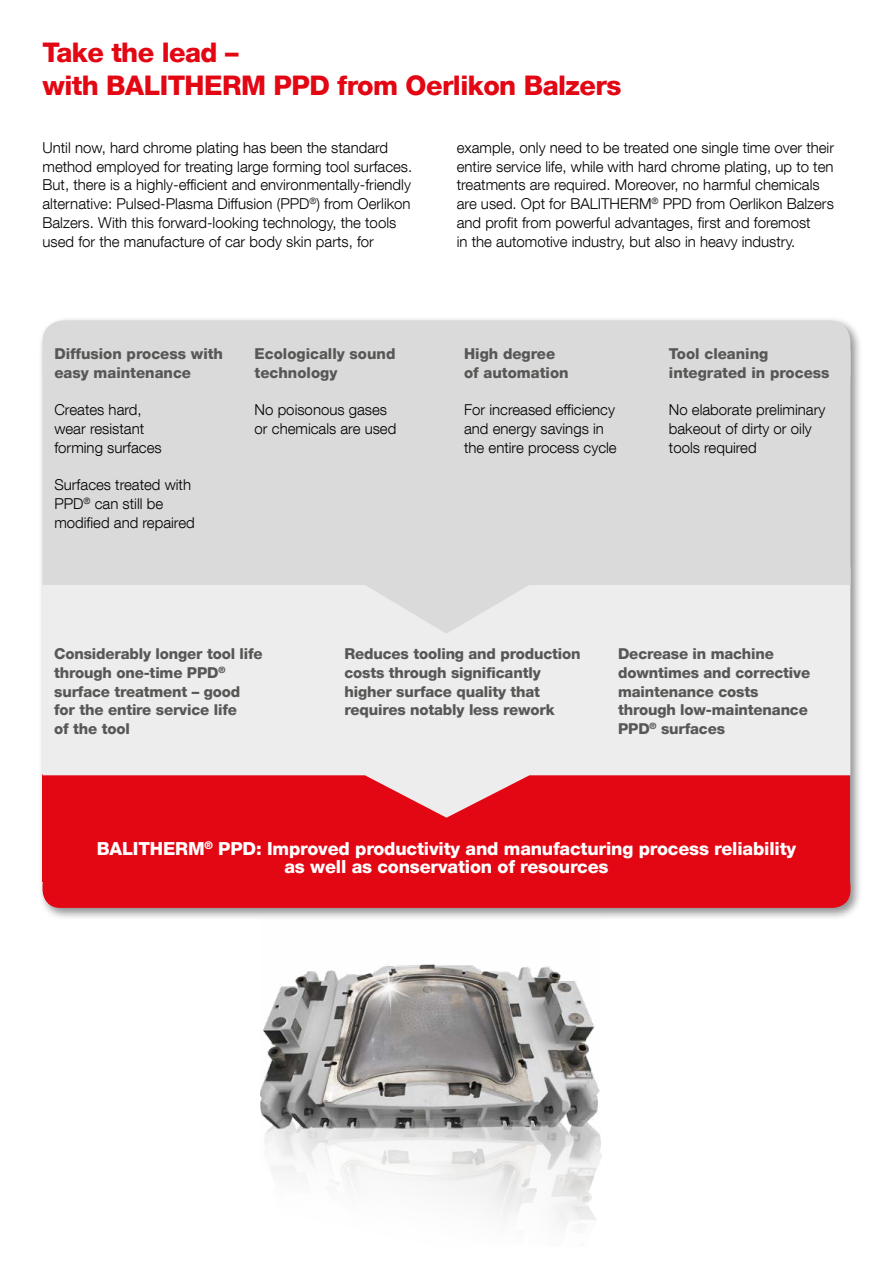
<style>
.page{position:relative;width:893px;height:1263px;background:#fff}
.page>*{position:absolute;margin:0;border:0;box-sizing:border-box;transform-origin:0 0}
.t1{font:800 27px/33px "Helvetica Neue LT Com";letter-spacing:-.02em;color:#e30613}
.t2{font:800 18px/21.6px "Helvetica Neue LT Com";letter-spacing:-.01em;color:#fff;text-align:center}
.t3{font:300 15px/18.8px "Helvetica Neue LT Com";color:#000}
.t4{font:800 15px/18.8px "Helvetica Neue LT Com";letter-spacing:-.01em;color:#575756}
.t5{font:800 15px/18.8px "Helvetica Neue LT Com";color:#000}
</style>
<div class="page">
<img style="left:263px;top:964px;width:332px;height:109px">
<img style="left:260px;top:1073px;width:342px;height:154px">
<div style="left:38px;top:316px;width:825px;height:604px;background:#000;opacity:.44"></div>
<div style="left:43px;top:320px;width:807px;height:75px;background:#dadada;border-radius:21px"></div>
<div style="left:43px;top:867px;width:807px;height:41px;background:#e30613;border-radius:18px"></div>
<div style="left:43px;top:774px;width:807px;height:108px;background:#e30613"></div>
<svg style="left:43px;top:687px;width:807px;height:131px;fill:#ededed"></svg>
<svg style="left:43px;top:378px;width:807px;height:309px;background:#dfdfdf"></svg>
<img style="left:351px;top:964px;width:77px;height:62px">
<h1 class="t1" style="left:43px;top:36px;width:580px">Take the lead –<br>with BALITHERM PPD from Oerlikon Balzers</h1>
<p class="t3" style="left:43px;top:138px;width:371px">Until now, hard chrome plating has been the standard method employed for treating large forming tool surfaces.<br>But, there is a highly-efficient and environmentally-friendly alternative: Pulsed-Plasma Diffusion (PPD<sup>®</sup>) from Oerlikon Balzers. With this forward-looking technology, the tools used for the manufacture of car body skin parts, for</p>
<p class="t3" style="left:457px;top:138px;width:379px">example, only need to be treated one single time over their entire service life, while with hard chrome plating, up to ten treatments are required. Moreover, no harmful chemicals are used. Opt for BALITHERM<sup>®</sup> PPD from Oerlikon Balzers and profit from powerful advantages, first and foremost<br>in the automotive industry, but also in heavy industry.</p>
<p class="t4" style="left:54px;top:344px;width:170px">Diffusion process with easy maintenance</p>
<p class="t3" style="left:54px;top:400px;width:109px">Creates hard, wear resistant forming surfaces</p>
<p class="t3" style="left:54px;top:475px;width:142px">Surfaces treated with<br>PPD<sup>®</sup> can still be modified and repaired</p>
<p class="t4" style="left:255px;top:344px;width:142px">Ecologically sound technology</p>
<p class="t3" style="left:255px;top:400px;width:143px">No poisonous gases or chemicals are used</p>
<p class="t4" style="left:464px;top:344px;width:106px">High degree of automation</p>
<p class="t3" style="left:464px;top:400px;width:154px">For increased efficiency and energy savings in the entire process cycle</p>
<p class="t4" style="left:669px;top:344px;width:162px">Tool cleaning integrated in process</p>
<p class="t3" style="left:669px;top:400px;width:158px">No elaborate preliminary bakeout of dirty or oily tools required</p>
<p class="t5" style="left:668px;top:344px;width:157px">Pr zessintegrierte<br>Werkzeug-Reinigung</p>
<p class="t3" style="left:668px;top:400px;width:163px">Vorab kein aufwend ges<br>Ausheizen ve schmutzter oder öliger Werkzeuge</p>
<p class="t4" style="left:54px;top:644px;width:210px">Considerably longer tool life through one-time PPD<sup>® </sup>surface treatment – good for the entire service life<br>of the tool</p>
<p class="t4" style="left:345px;top:644px;width:237px">Reduces tooling and production costs through significantly higher surface quality that requires notably less rework</p>
<p class="t4" style="left:618px;top:644px;width:194px">Decrease in machine downtimes and corrective maintenance costs through low-maintenance<br>PPD<sup>®</sup> surfaces</p>
<p class="t2" style="left:154px;top:834px;width:584px">Steigerung von Produktivität und Fertigungssicherheit bei hoher<br>Ressourcenschonung</p>
<p class="t2" style="left:97px;top:839px;width:701px;line-height:18.8px">BALITHERM<sup>®</sup> PPD: Improved productivity and manufacturing process reliability as well as conservation of resources</p>
</div>
